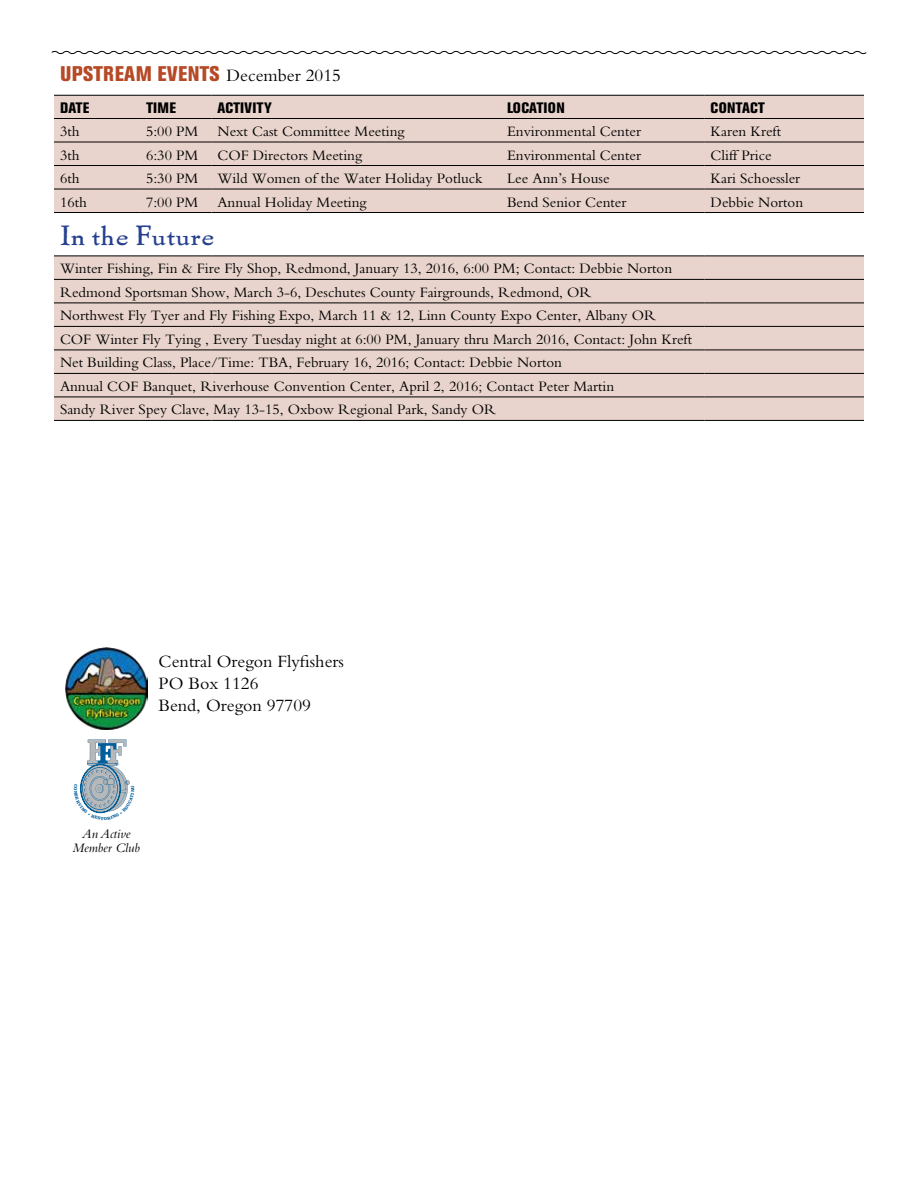
<style>
.page{position:relative;width:918px;height:1188px;background:#fff}
.page>*{position:absolute;margin:0;border:0;box-sizing:border-box;transform-origin:0 0}
.t1{font:27px "Pabst L";color:#25408f}
.t2{font:800 condensed 21px "Akzidenz Grotesk BE";letter-spacing:.02em;color:#b64926}
.t3{font:18px/21.8px "Bembo";color:#000}
.t4{font:15px/23.5px "Bembo";color:#000}
.t5{font:800 condensed 15px "Akzidenz Grotesk BE";letter-spacing:.01em;color:#000}
.t6{font:italic 13.5px/13.5px "Bembo";color:#000;text-align:center}
</style>
<div class="page">
<svg style="left:54px;top:96px;width:810px;height:324px;background:#e8d7d0"></svg>
<hr style="left:54px;top:256px;width:86px;height:1px;background:#000">
<hr style="left:140px;top:256px;width:72px;height:1px;background:#000">
<hr style="left:212px;top:256px;width:289px;height:1px;background:#000">
<hr style="left:501px;top:256px;width:204px;height:1px;background:#000">
<hr style="left:705px;top:256px;width:159px;height:1px;background:#000">
<hr style="left:54px;top:279px;width:86px;height:1px;background:#000">
<hr style="left:140px;top:279px;width:72px;height:1px;background:#000">
<hr style="left:212px;top:279px;width:289px;height:1px;background:#000">
<hr style="left:501px;top:279px;width:204px;height:1px;background:#000">
<hr style="left:705px;top:279px;width:159px;height:1px;background:#000">
<hr style="left:54px;top:303px;width:86px;height:1px;background:#000">
<hr style="left:140px;top:303px;width:72px;height:1px;background:#000">
<hr style="left:212px;top:303px;width:289px;height:1px;background:#000">
<hr style="left:501px;top:303px;width:204px;height:1px;background:#000">
<hr style="left:705px;top:303px;width:159px;height:1px;background:#000">
<hr style="left:54px;top:326px;width:86px;height:1px;background:#000">
<hr style="left:140px;top:326px;width:72px;height:1px;background:#000">
<hr style="left:212px;top:326px;width:289px;height:1px;background:#000">
<hr style="left:501px;top:326px;width:204px;height:1px;background:#000">
<hr style="left:705px;top:326px;width:159px;height:1px;background:#000">
<hr style="left:54px;top:350px;width:86px;height:1px;background:#000">
<hr style="left:140px;top:350px;width:72px;height:1px;background:#000">
<hr style="left:212px;top:350px;width:289px;height:1px;background:#000">
<hr style="left:501px;top:350px;width:204px;height:1px;background:#000">
<hr style="left:705px;top:350px;width:159px;height:1px;background:#000">
<hr style="left:54px;top:373px;width:86px;height:1px;background:#000">
<hr style="left:140px;top:373px;width:72px;height:1px;background:#000">
<hr style="left:212px;top:373px;width:289px;height:1px;background:#000">
<hr style="left:501px;top:373px;width:204px;height:1px;background:#000">
<hr style="left:705px;top:373px;width:159px;height:1px;background:#000">
<hr style="left:54px;top:397px;width:86px;height:1px;background:#000">
<hr style="left:140px;top:397px;width:72px;height:1px;background:#000">
<hr style="left:212px;top:397px;width:289px;height:1px;background:#000">
<hr style="left:501px;top:397px;width:204px;height:1px;background:#000">
<hr style="left:705px;top:397px;width:159px;height:1px;background:#000">
<hr style="left:54px;top:420px;width:86px;height:1px;background:#000">
<hr style="left:140px;top:420px;width:72px;height:1px;background:#000">
<hr style="left:212px;top:420px;width:289px;height:1px;background:#000">
<hr style="left:501px;top:420px;width:204px;height:1px;background:#000">
<hr style="left:705px;top:420px;width:159px;height:1px;background:#000">
<hr style="left:54px;top:118px;width:86px;height:1px;background:#000">
<hr style="left:140px;top:118px;width:72px;height:1px;background:#000">
<hr style="left:212px;top:118px;width:289px;height:1px;background:#000">
<hr style="left:501px;top:118px;width:204px;height:1px;background:#000">
<hr style="left:705px;top:118px;width:159px;height:1px;background:#000">
<hr style="left:54px;top:142px;width:86px;height:1px;background:#000">
<hr style="left:140px;top:142px;width:72px;height:1px;background:#000">
<hr style="left:212px;top:142px;width:289px;height:1px;background:#000">
<hr style="left:501px;top:142px;width:204px;height:1px;background:#000">
<hr style="left:705px;top:142px;width:159px;height:1px;background:#000">
<hr style="left:54px;top:95px;width:86px;height:1px;background:#000">
<hr style="left:140px;top:95px;width:72px;height:1px;background:#000">
<hr style="left:212px;top:95px;width:289px;height:1px;background:#000">
<hr style="left:501px;top:95px;width:204px;height:1px;background:#000">
<hr style="left:705px;top:95px;width:159px;height:1px;background:#000">
<hr style="left:54px;top:165px;width:86px;height:1px;background:#000">
<hr style="left:140px;top:165px;width:72px;height:1px;background:#000">
<hr style="left:212px;top:165px;width:289px;height:1px;background:#000">
<hr style="left:501px;top:165px;width:204px;height:1px;background:#000">
<hr style="left:705px;top:165px;width:159px;height:1px;background:#000">
<hr style="left:54px;top:189px;width:86px;height:1px;background:#000">
<hr style="left:140px;top:189px;width:72px;height:1px;background:#000">
<hr style="left:212px;top:189px;width:289px;height:1px;background:#000">
<hr style="left:501px;top:189px;width:204px;height:1px;background:#000">
<hr style="left:705px;top:189px;width:159px;height:1px;background:#000">
<hr style="left:54px;top:212px;width:86px;height:1px;background:#000">
<hr style="left:140px;top:212px;width:72px;height:1px;background:#000">
<hr style="left:212px;top:212px;width:289px;height:1px;background:#000">
<hr style="left:501px;top:212px;width:204px;height:1px;background:#000">
<hr style="left:705px;top:212px;width:159px;height:1px;background:#000">
<img style="left:66px;top:648px;width:81px;height:81px">
<svg style="left:51px;top:50px;width:816px;height:5px"></svg>
<svg style="left:80px;top:740px;width:50px;height:74px"></svg>
<h2 class="t2" style="left:60px;top:62px;width:161px">UPSTREAM EVENTS</h2>
<p class="t5" style="left:60px;top:99px;width:31px">DATE</p>
<p class="t5" style="left:146px;top:99px;width:31px">TIME</p>
<p class="t5" style="left:218px;top:99px;width:56px">ACTIVITY</p>
<p class="t5" style="left:507px;top:99px;width:59px">LOCATION</p>
<p class="t5" style="left:711px;top:99px;width:56px">CONTACT</p>
<p class="t4" style="left:60px;top:119px;width:21px">3th</p>
<p class="t4" style="left:146px;top:119px;width:54px">5:00 PM</p>
<p class="t4" style="left:218px;top:119px;width:189px">Next Cast Committee Meeting</p>
<p class="t4" style="left:507px;top:119px;width:136px">Environmental Center</p>
<p class="t4" style="left:711px;top:119px;width:72px">Karen Kreft</p>
<p class="t4" style="left:60px;top:143px;width:21px">3th</p>
<p class="t4" style="left:146px;top:143px;width:54px">6:30 PM</p>
<p class="t4" style="left:218px;top:143px;width:146px">COF Directors Meeting</p>
<p class="t4" style="left:507px;top:143px;width:136px">Environmental Center</p>
<p class="t4" style="left:711px;top:143px;width:63px">Cliff Price</p>
<p class="t4" style="left:60px;top:166px;width:21px">6th</p>
<p class="t4" style="left:146px;top:166px;width:54px">5:30 PM</p>
<p class="t4" style="left:218px;top:166px;width:267px">Wild Women of the Water Holiday Potluck</p>
<p class="t4" style="left:507px;top:166px;width:104px">Lee Ann’s House</p>
<p class="t4" style="left:711px;top:166px;width:91px">Kari Schoessler</p>
<p class="t4" style="left:60px;top:190px;width:28px">16th</p>
<p class="t4" style="left:146px;top:190px;width:54px">7:00 PM</p>
<p class="t4" style="left:218px;top:190px;width:151px">Annual Holiday Meeting</p>
<p class="t4" style="left:507px;top:190px;width:121px">Bend Senior Center</p>
<p class="t4" style="left:711px;top:190px;width:94px">Debbie Norton</p>
<h1 class="t1" style="left:60px;top:218px;width:156px">In the Future</h1>
<p class="t4" style="left:60px;top:257px;width:634px">Winter Fishing, Fin &amp; Fire Fly Shop, Redmond, January 13, 2016, 6:00 PM; Contact: Debbie Norton Redmond Sportsman Show, March 3-6, Deschutes County Fairgrounds, Redmond, OR<br>Northwest Fly Tyer and Fly Fishing Expo, March 11 &amp; 12, Linn County Expo Center, Albany OR<br>COF Winter Fly Tying , Every Tuesday night at 6:00 PM, January thru March 2016, Contact: John Kreft Net Building Class, Place/Time: TBA, February 16, 2016; Contact: Debbie Norton<br>Annual COF Banquet, Riverhouse Convention Center, April 2, 2016; Contact Peter Martin<br>Sandy River Spey Clave, May 13-15, Oxbow Regional Park, Sandy OR</p>
<p class="t3" style="left:227px;top:64px;width:116px">December 2015</p>
<p class="t3" style="left:159px;top:651px;width:187px">Central Oregon Flyfishers<br>PO Box 1126<br>Bend, Oregon 97709</p>
<p class="t6" style="left:73px;top:827px;width:69px">An Active<br>Member Club</p>
</div>
